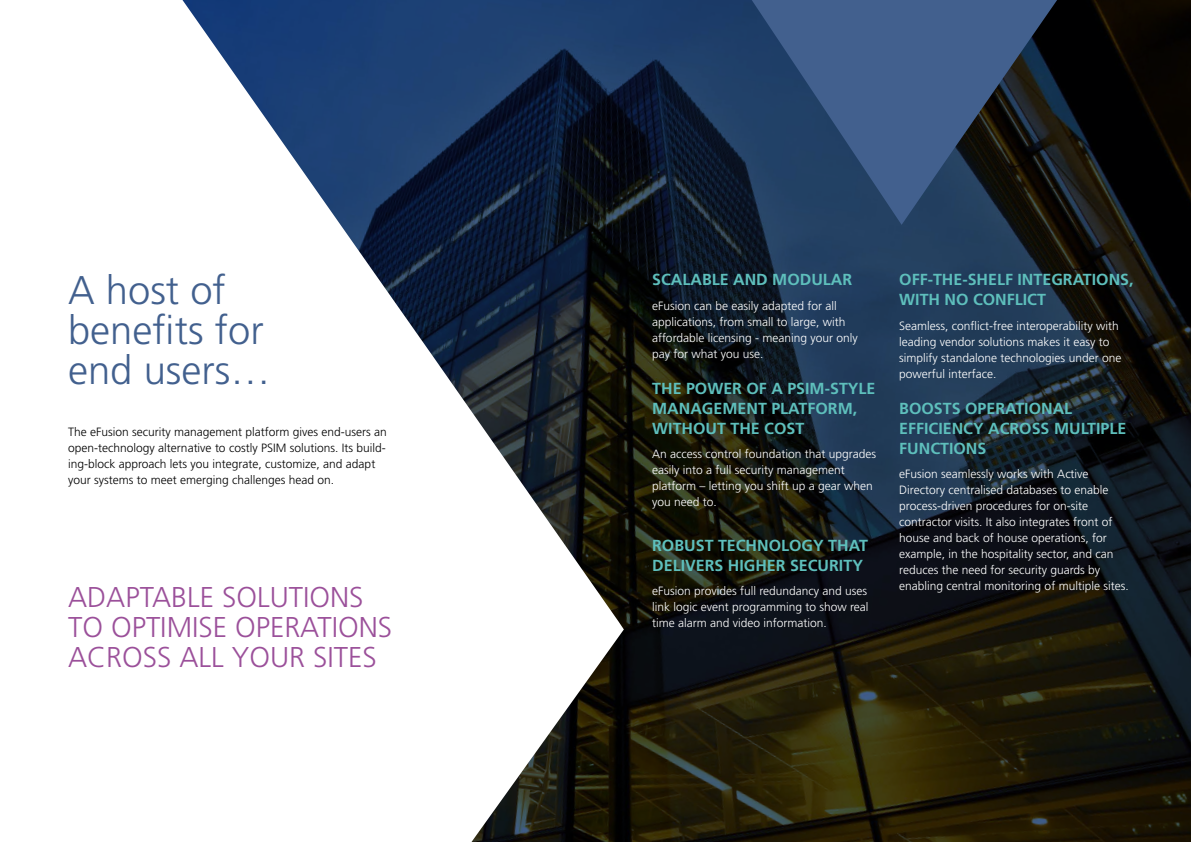
<style>
.page{position:relative;width:1191px;height:842px;background:#fff}
.page>*{position:absolute;margin:0;border:0;box-sizing:border-box;transform-origin:0 0}
.t1{font:300 40px/40px "Frutiger";color:#42608e}
.t2{font:300 28.6px/30.1px "Frutiger";color:#9b509a}
.t3{font:700 16px/20px "Frutiger";color:#5ebfbc}
.t4{font:300 12px/16px "Frutiger";color:#fff}
.t5{font:300 12px/16px "Frutiger";color:#000}
</style>
<div class="page">
<img style="left:624px;top:225px;width:567px;height:617px">
<svg style="left:182px;top:0;width:442px;height:842px"></svg>
<svg style="left:551px;top:0;width:640px;height:225px;background:#1e2f48"></svg>
<h1 class="t1" style="left:68px;top:270px;width:204px">A host of benefits for end users…</h1>
<p class="t5" style="left:68px;top:424px;width:320px">The eFusion security management platform gives end-users an open-technology alternative to costly PSIM solutions. Its build&shy;ing-block approach lets you integrate, customize, and adapt your systems to meet emerging challenges head on.</p>
<h2 class="t2" style="left:68px;top:582px;width:326px">ADAPTABLE SOLUTIONS<br>TO OPTIMISE OPERATIONS<br>ACROSS ALL YOUR SITES</h2>
<h3 class="t3" style="left:652px;top:269px;width:201px">SCALABLE AND MODULAR</h3>
<p class="t4" style="left:652px;top:297px;width:207px">eFusion can be easily adapted for all applications, from small to large, with affordable licensing - meaning your only pay for what you use.</p>
<h3 class="t3" style="left:652px;top:378px;width:225px">THE POWER OF A PSIM-STYLE<br>MANAGEMENT PLATFORM,<br>WITHOUT THE COST</h3>
<p class="t4" style="left:652px;top:446px;width:225px">An access control foundation that upgrades easily into a full security management platform – letting you shift up a gear when you need to.</p>
<h3 class="t3" style="left:652px;top:535px;width:217px">ROBUST TECHNOLOGY THAT<br>DELIVERS HIGHER SECURITY</h3>
<p class="t4" style="left:652px;top:583px;width:218px;text-align:justify">eFusion provides full redundancy and uses link logic event programming to show real time alarm and video information.</p>
<h3 class="t3" style="left:899px;top:269px;width:236px">OFF-THE-SHELF INTEGRATIONS,<br>WITH NO CONFLICT</h3>
<p class="t4" style="left:899px;top:317px;width:224px">Seamless, conflict-free interoperability with leading vendor solutions makes it easy to simplify standalone technologies under one powerful interface.</p>
<h3 class="t3" style="left:899px;top:398px;width:229px">BOOSTS OPERATIONAL<br>EFFICIENCY ACROSS MULTIPLE<br>FUNCTIONS</h3>
<p class="t4" style="left:899px;top:466px;width:231px">eFusion seamlessly works with Active Directory centralised databases to enable process-driven procedures for on-site contractor visits. It also integrates front of house and back of house operations, for example, in the hospitality sector, and can reduces the need for security guards by enabling central monitoring of multiple sites.</p>
</div>
